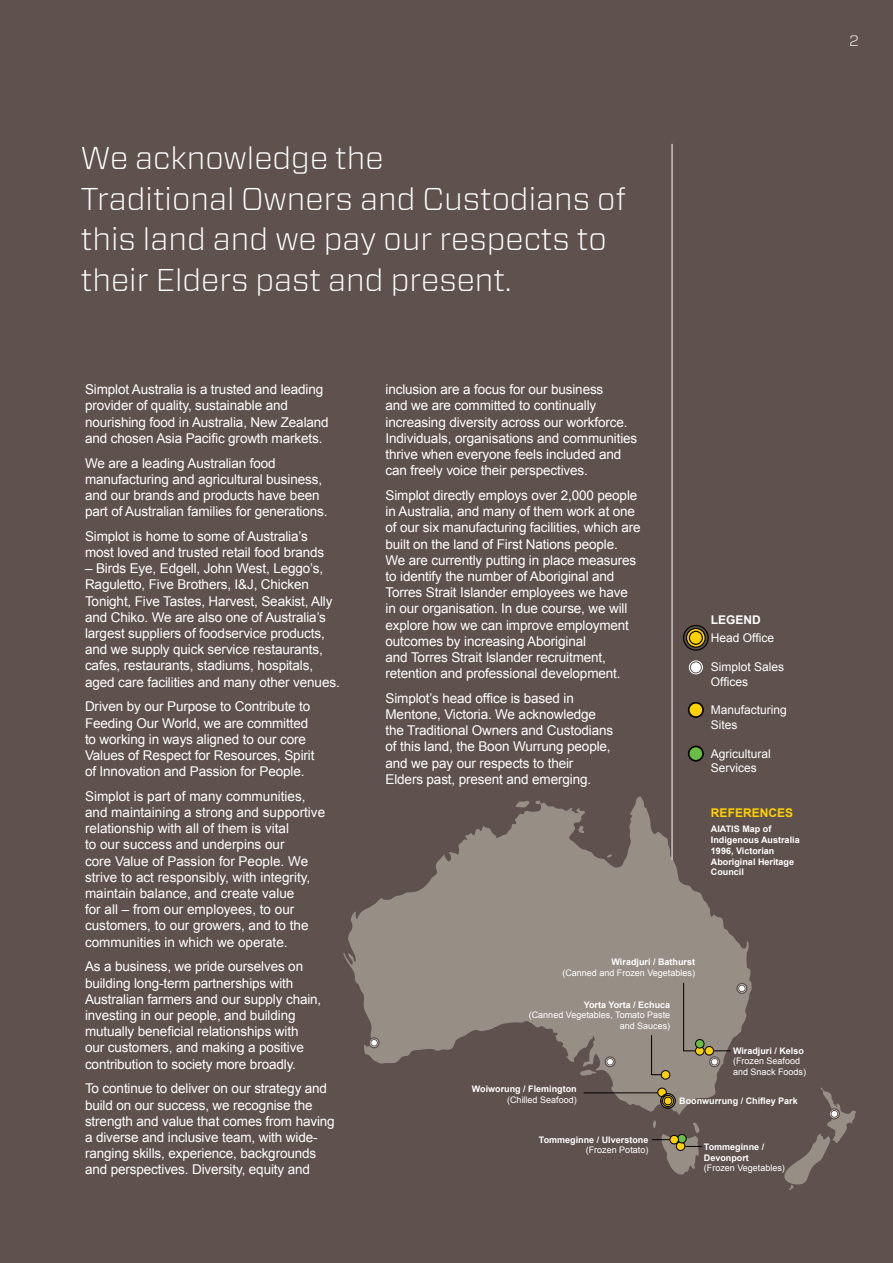
<style>
.page{position:relative;width:893px;height:1263px;background:#5e514e}
.page>*{position:absolute;margin:0;border:0;box-sizing:border-box;transform-origin:0 0}
.t1{font:300 31.5px/40.5px "Forza";color:#fff}
.t2{font:300 15px "Forza";color:#fff}
.t3{font:13.5px/16.2px "Arial";letter-spacing:-.01em;color:#fff}
.t4{font:12px/14.4px "Arial";color:#fff}
.t5{font:700 12px "Arial";color:#ffd100}
.t6{font:700 12px "Arial";color:#fff}
.t7{font:700 9px/10.8px "Arial";color:#fff}
.t8{font:9px/10.8px "Arial";color:#fff}
</style>
<div class="page">
<svg style="left:343px;top:796px;width:409px;height:379px"></svg>
<svg style="left:685px;top:1146px;width:17px;height:1px"></svg>
<svg style="left:784px;top:1087px;width:72px;height:103px"></svg>
<svg style="left:830px;top:1109px;width:9px;height:9px"></svg>
<div style="left:829px;top:1108px;width:11px;height:11px;border:1px solid #5e514e;border-radius:50%"></div>
<div style="left:831px;top:1110px;width:7px;height:7px;border:1px solid #5e514e;border-radius:50%"></div>
<div style="left:705px;top:1046px;width:8px;height:9px;background:#ffd100;border-radius:50%"></div>
<div style="left:704px;top:1046px;width:10px;height:9px;border:1px solid #000;border-radius:50%"></div>
<svg style="left:695px;top:1046px;width:9px;height:9px"></svg>
<div style="left:695px;top:1046px;width:9px;height:9px;border:1px solid #000;border-radius:50%"></div>
<div style="left:661px;top:1070px;width:9px;height:9px;background:#ffd100;border-radius:50%"></div>
<div style="left:661px;top:1070px;width:9px;height:9px;border:1px solid #000;border-radius:50%"></div>
<div style="left:676px;top:1142px;width:9px;height:8px;background:#ffd100;border-radius:50%"></div>
<div style="left:676px;top:1141px;width:9px;height:10px;border:1px solid #000;border-radius:50%"></div>
<div style="left:678px;top:1134px;width:8px;height:9px;background:#6abd45;border-radius:50%"></div>
<div style="left:677px;top:1134px;width:10px;height:9px;border:1px solid #000;border-radius:50%"></div>
<div style="left:695px;top:1039px;width:9px;height:9px;background:#6abd45;border-radius:50%"></div>
<div style="left:695px;top:1039px;width:9px;height:9px;border:1px solid #000;border-radius:50%"></div>
<div style="left:670px;top:1135px;width:8px;height:9px;background:#ffd100;border-radius:50%"></div>
<div style="left:669px;top:1135px;width:10px;height:9px;border:1px solid #000;border-radius:50%"></div>
<div style="left:658px;top:1088px;width:8px;height:8px;background:#ffd100;border-radius:50%"></div>
<div style="left:657px;top:1087px;width:10px;height:10px;border:1px solid #000;border-radius:50%"></div>
<svg style="left:606px;top:1057px;width:8px;height:9px"></svg>
<div style="left:604px;top:1056px;width:12px;height:11px;border:1px solid #5e514e;border-radius:50%"></div>
<div style="left:607px;top:1058px;width:7px;height:7px;border:1px solid #5e514e;border-radius:50%"></div>
<svg style="left:710px;top:1057px;width:9px;height:9px"></svg>
<div style="left:709px;top:1056px;width:11px;height:11px;border:1px solid #5e514e;border-radius:50%"></div>
<div style="left:711px;top:1058px;width:7px;height:7px;border:1px solid #5e514e;border-radius:50%"></div>
<svg style="left:738px;top:984px;width:8px;height:9px"></svg>
<div style="left:736px;top:983px;width:11px;height:11px;border:1px solid #5e514e;border-radius:50%"></div>
<div style="left:738px;top:985px;width:7px;height:7px;border:1px solid #5e514e;border-radius:50%"></div>
<svg style="left:662px;top:1095px;width:12px;height:11px"></svg>
<div style="left:660px;top:1093px;width:16px;height:16px;border:1px solid #000;border-radius:50%"></div>
<div style="left:662px;top:1095px;width:12px;height:12px;border:1px solid #000;border-radius:50%"></div>
<div style="left:664px;top:1097px;width:8px;height:8px;border:1px solid #000;border-radius:50%"></div>
<svg style="left:652px;top:1139px;width:17px;height:1px"></svg>
<svg style="left:714px;top:1050px;width:17px;height:1px"></svg>
<hr style="left:583px;top:1092px;width:75px;height:1px;background:#000">
<svg style="left:683px;top:982px;width:12px;height:69px"></svg>
<svg style="left:651px;top:1035px;width:11px;height:40px"></svg>
<svg style="left:370px;top:1038px;width:8px;height:9px"></svg>
<div style="left:369px;top:1037px;width:11px;height:11px;border:1px solid #5e514e;border-radius:50%"></div>
<div style="left:371px;top:1039px;width:7px;height:7px;border:1px solid #5e514e;border-radius:50%"></div>
<svg style="left:689px;top:660px;width:14px;height:15px"></svg>
<div style="left:687px;top:658px;width:18px;height:19px;border:2px solid #5e514e;border-radius:50%"></div>
<div style="left:690px;top:661px;width:12px;height:12px;border:1px solid #5e514e;border-radius:50%"></div>
<svg style="left:686px;top:628px;width:19px;height:19px"></svg>
<div style="left:683px;top:625px;width:26px;height:26px;border:1px solid #000;border-radius:50%"></div>
<div style="left:686px;top:628px;width:20px;height:20px;border:1px solid #000;border-radius:50%"></div>
<div style="left:689px;top:631px;width:14px;height:14px;border:1px solid #000;border-radius:50%"></div>
<div style="left:689px;top:746px;width:14px;height:15px;background:#6abd45;border-radius:50%"></div>
<div style="left:688px;top:746px;width:16px;height:16px;border:2px solid #000;border-radius:50%"></div>
<div style="left:689px;top:703px;width:14px;height:14px;background:#ffd100;border-radius:50%"></div>
<div style="left:688px;top:702px;width:16px;height:16px;border:2px solid #000;border-radius:50%"></div>
<hr style="left:672px;top:144px;width:1px;height:716px;background:#fff">
<h1 class="t1" style="left:81px;top:137px;width:547px">We acknowledge the<br>Traditional Owners and Custodians of this land and we pay our respects to their Elders past and present.</h1>
<p class="t3" style="left:85px;top:381px;width:245px">Simplot Australia is a trusted and leading provider of quality, sustainable and nourishing food in Australia, New Zealand and chosen Asia Pacific growth markets.</p>
<p class="t3" style="left:85px;top:455px;width:244px">We are a leading Australian food manufacturing and agricultural business, and our brands and products have been part of Australian families for generations.</p>
<p class="t3" style="left:85px;top:528px;width:241px">Simplot is home to some of Australia’s most loved and trusted retail food brands</p>
<p class="t3" style="left:85px;top:560px;width:256px">– Birds Eye, Edgell, John West, Leggo’s, Raguletto, Five Brothers, I&amp;J, Chicken Tonight, Five Tastes, Harvest, Seakist, Ally and Chiko. We are also one of Australia’s largest suppliers of foodservice products, and we supply quick service restaurants, cafes, restaurants, stadiums, hospitals, aged care facilities and many other venues.</p>
<p class="t3" style="left:85px;top:699px;width:231px">Driven by our Purpose to Contribute to Feeding Our World, we are committed to working in ways aligned to our core Values of Respect for Resources, Spirit of Innovation and Passion for People.</p>
<p class="t3" style="left:85px;top:788px;width:242px">Simplot is part of many communities, and maintaining a strong and supportive relationship with all of them is vital<br>to our success and underpins our<br>core Value of Passion for People. We strive to act responsibly, with integrity, maintain balance, and create value<br>for all – from our employees, to our customers, to our growers, and to the communities in which we operate.</p>
<p class="t3" style="left:85px;top:959px;width:238px">As a business, we pride ourselves on building long-term partnerships with Australian farmers and our supply chain, investing in our people, and building mutually beneficial relationships with<br>our customers, and making a positive contribution to society more broadly.</p>
<p class="t3" style="left:85px;top:1080px;width:251px">To continue to deliver on our strategy and build on our success, we recognise the strength and value that comes from having a diverse and inclusive team, with wide&shy;ranging skills, experience, backgrounds and perspectives. Diversity, equity and</p>
<p class="t3" style="left:386px;top:381px;width:253px">inclusion are a focus for our business<br>and we are committed to continually increasing diversity across our workforce.<br>Individuals, organisations and communities thrive when everyone feels included and can freely voice their perspectives.</p>
<p class="t3" style="left:386px;top:487px;width:257px">Simplot directly employs over 2,000 people in Australia, and many of them work at one of our six manufacturing facilities, which are built on the land of First Nations people.<br>We are currently putting in place measures to identify the number of Aboriginal and Torres Strait Islander employees we have in our organisation. In due course, we will explore how we can improve employment outcomes by increasing Aboriginal<br>and Torres Strait Islander recruitment, retention and professional development.</p>
<p class="t3" style="left:386px;top:690px;width:229px">Simplot’s head office is based in Mentone, Victoria. We acknowledge the Traditional Owners and Custodians of this land, the Boon Wurrung people, and we pay our respects to their Elders past, present and emerging.</p>
<p class="t6" style="left:711px;top:611px;width:52px">LEGEND</p>
<p class="t4" style="left:711px;top:631px;width:65px">Head Office</p>
<p class="t4" style="left:711px;top:660px;width:75px">Simplot Sales<br>Offices</p>
<p class="t4" style="left:711px;top:703px;width:78px">Manufacturing<br>Sites</p>
<p class="t4" style="left:711px;top:746px;width:62px">Agricultural<br>Services</p>
<p class="t5" style="left:711px;top:805px;width:84px">REFERENCES</p>
<p class="t7" style="left:711px;top:824px;width:90px">AIATIS Map of<br>Indigenous Australia<br>1996, Victorian<br>Aboriginal Heritage<br>Council</p>
<p class="t7" style="left:612px;top:957px;width:85px">Wiradjuri / Bathurst</p>
<p class="t8" style="left:562px;top:968px;width:134px">(Canned and Frozen Vegetables)</p>
<p class="t7" style="left:584px;top:999px;width:88px">Yorta Yorta / Echuca</p>
<p class="t8" style="left:529px;top:1010px;width:143px;text-align:right">(Canned Vegetables, Tomato Paste and Sauces)</p>
<p class="t7" style="left:733px;top:1045px;width:72px">Wiradjuri / Kelso</p>
<p class="t8" style="left:733px;top:1056px;width:75px">(Frozen Seafood and Snack Foods)</p>
<p class="t7" style="left:472px;top:1084px;width:106px">Woiworung / Flemington</p>
<p class="t8" style="left:507px;top:1095px;width:71px">(Chilled Seafood)</p>
<p class="t7" style="left:539px;top:1134px;width:111px">Tommeginne / Ulverstone</p>
<p class="t8" style="left:586px;top:1145px;width:64px">(Frozen Potato)</p>
<p class="t7" style="left:679px;top:1095px;width:120px">Boonwurrung / Chifley Park</p>
<p class="t7" style="left:704px;top:1141px;width:62px">Tommeginne /<br>Devonport</p>
<p class="t8" style="left:704px;top:1163px;width:83px">(Frozen Vegetables)</p>
<p class="t2" style="left:849px;top:30px;width:11px">2</p>
</div>
